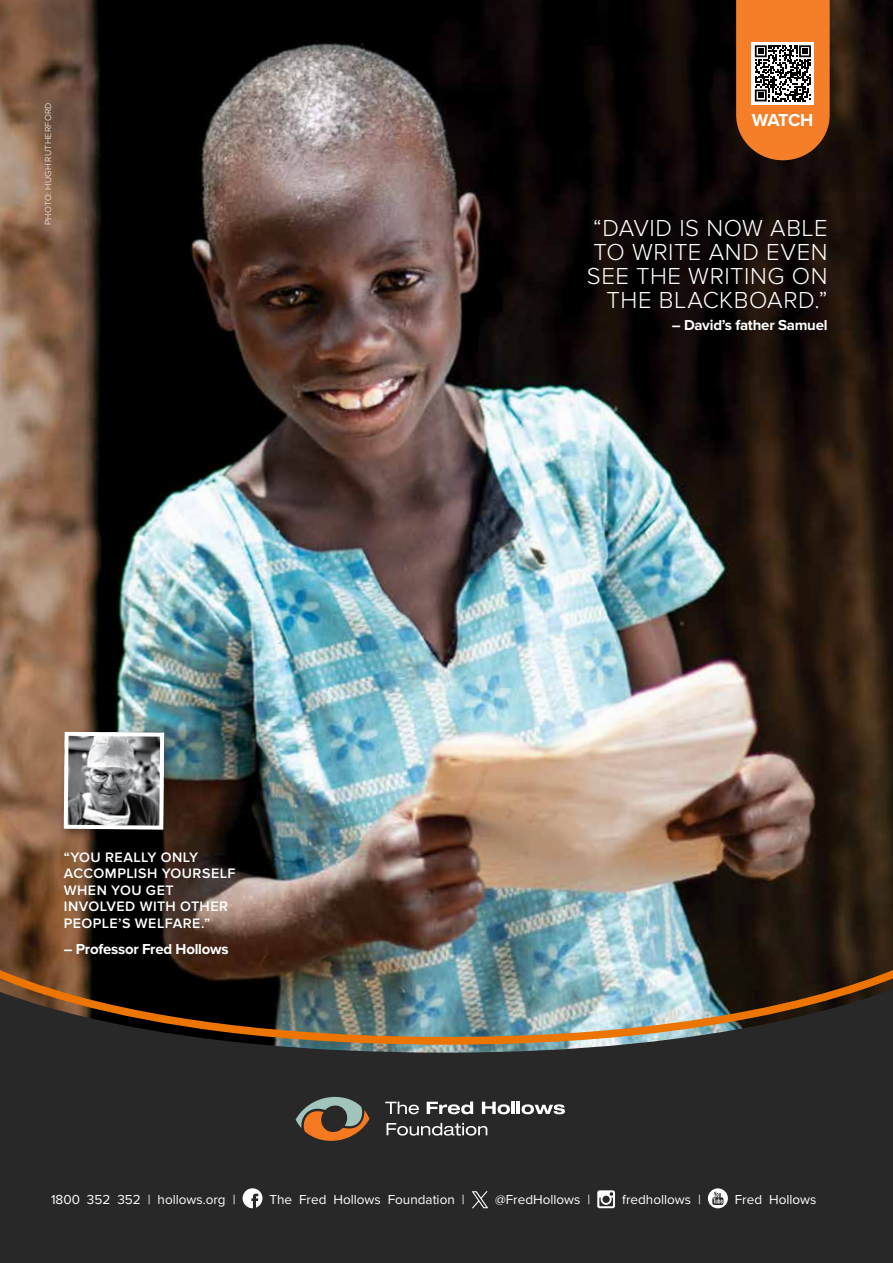
<style>
.page{position:relative;width:893px;height:1263px;background:#fff}
.page>*{position:absolute;margin:0;border:0;box-sizing:border-box;transform-origin:0 0}
.t1{font:300 24px/24px "Proxima Nova";letter-spacing:.025em;color:#fff;text-align:right}
.t2{font:700 18px "Proxima Nova";letter-spacing:-.04em;color:#fff}
.t3{font:700 15px "Proxima Nova";letter-spacing:-.015em;color:#fff}
.t4{font:600 14.25px/16.5px "Proxima Nova";letter-spacing:.03em;color:#fff}
.t5{font:13.5px "Proxima Nova";color:#fff}
.t6{font:300 9px "Proxima Nova";letter-spacing:.03em;color:#fff}
</style>
<div class="page">
<img style="left:0;top:0;width:893px;height:955px">
<div style="left:0;top:1045px;width:893px;height:218px;background:#292829"></div>
<img style="left:0;top:955px;width:893px;height:90px">
<svg style="left:296px;top:1097px;width:73px;height:44px;background:#7b634a"></svg>
<svg style="left:385px;top:1101px;width:34px;height:13px"></svg>
<svg style="left:427px;top:1101px;width:46px;height:13px"></svg>
<svg style="left:482px;top:1101px;width:83px;height:13px"></svg>
<svg style="left:387px;top:1123px;width:100px;height:12px"></svg>
<svg style="left:736px;top:0;width:94px;height:160px;background:#ca7a40"></svg>
<svg style="left:242px;top:1187px;width:21px;height:21px"></svg>
<svg style="left:472px;top:1191px;width:16px;height:17px"></svg>
<svg style="left:597px;top:1190px;width:18px;height:18px"></svg>
<svg style="left:708px;top:1188px;width:20px;height:20px"></svg>
<div style="left:59px;top:727px;width:116px;height:114px;background:#000;opacity:.36"></div>
<img style="left:64px;top:737px;width:100px;height:93px">
<div style="left:64px;top:732px;width:100px;height:97px;border:4px solid #fff"></div>
<p class="t6" style="left:44px;top:225px;width:124px;rotate:-90deg">PHOTO: HUGH RUTHERFORD</p>
<p class="t4" style="left:64px;top:849px;width:173px">“YOU REALLY ONLY<br>ACCOMPLISH YOURSELF<br>WHEN YOU GET<br>INVOLVED WITH OTHER<br>PEOPLE’S WELFARE.”</p>
<p class="t3" style="left:64px;top:938px;width:166px">– Professor Fred Hollows</p>
<h2 class="t2" style="left:752px;top:107px;width:63px">WATCH</h2>
<h1 class="t1" style="left:587px;top:217px;width:242px">“DAVID IS NOW ABLE<br>TO WRITE AND EVEN<br>SEE THE WRITING ON<br>THE BLACKBOARD.”</h1>
<p class="t3" style="left:672px;top:314px;width:157px">– David’s father Samuel</p>
<p class="t5" style="left:51px;top:1191px;width:186px">1800 352 352 | hollows.org |</p>
<p class="t5" style="left:269px;top:1191px;width:197px">The Fred Hollows Foundation |</p>
<p class="t5" style="left:495px;top:1191px;width:96px">@FredHollows |</p>
<p class="t5" style="left:622px;top:1191px;width:80px">fredhollows |</p>
<p class="t5" style="left:735px;top:1191px;width:83px">Fred Hollows</p>
</div>
